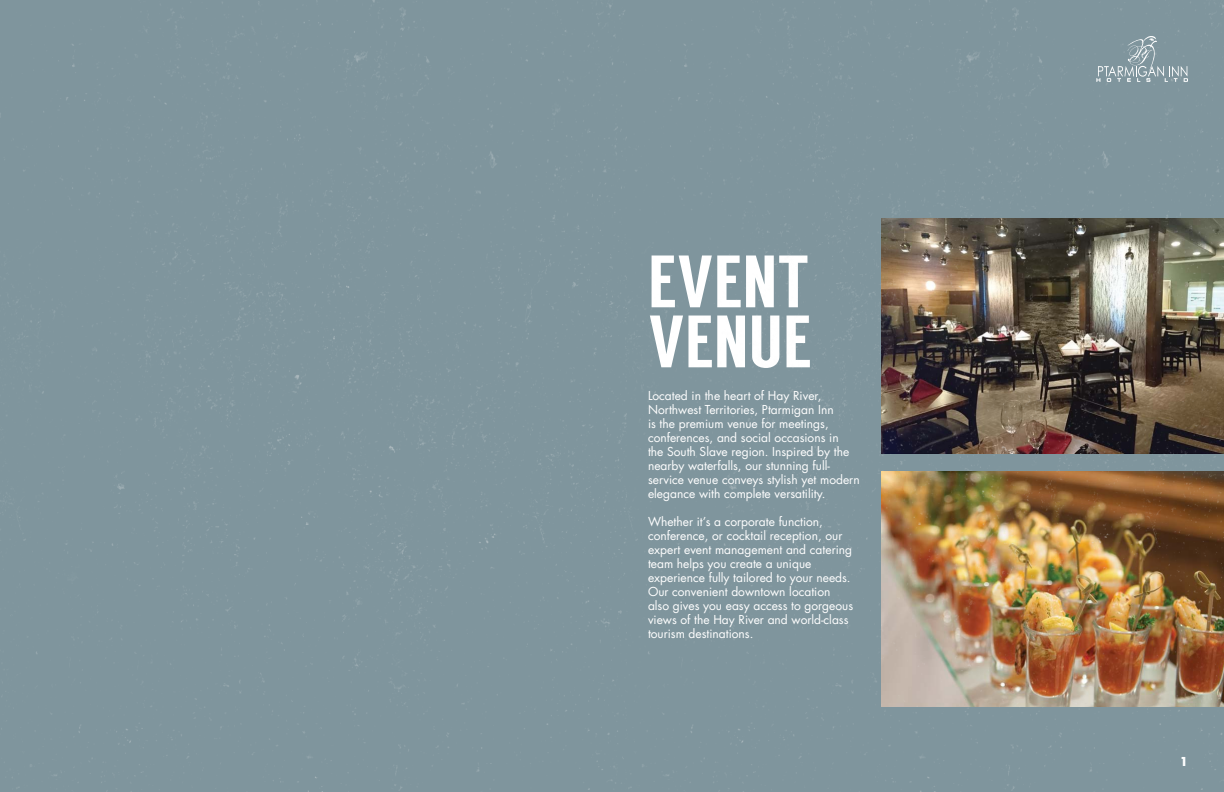
<style>
.page{position:relative;width:1224px;height:792px;background:#fff}
.page>*{position:absolute;margin:0;border:0;box-sizing:border-box;transform-origin:0 0}
.t1{font:74px/60px "Langdon";color:#fff}
.t2{font:12px/14px "Futura LT";color:#fff}
.t3{font:700 12px "Futura LT";color:#fff}
</style>
<div class="page">
<img style="left:625px;top:0;width:599px;height:792px">
<div style="left:0;top:0;width:625px;height:792px;background:#7f959d"></div>
<svg style="left:1096px;top:36px;width:92px;height:46px"></svg>
<h1 class="t1" style="left:648px;top:252px;width:165px">EVENT<br>VENUE</h1>
<p class="t2" style="left:648px;top:389px;width:213px">Located in the heart of Hay River, Northwest Territories, Ptarmigan Inn<br>is the premium venue for meetings, conferences, and social occasions in<br>the South Slave region. Inspired by the nearby waterfalls, our stunning full&shy;service venue conveys stylish yet modern elegance with complete versatility.</p>
<p class="t2" style="left:648px;top:515px;width:207px">Whether it’s a corporate function, conference, or cocktail reception, our expert event management and catering team helps you create a unique experience fully tailored to your needs.<br>Our convenient downtown location also gives you easy access to gorgeous views of the Hay River and world-class tourism destinations.</p>
<p class="t3" style="left:1180px;top:753px;width:10px">1</p>
</div>
